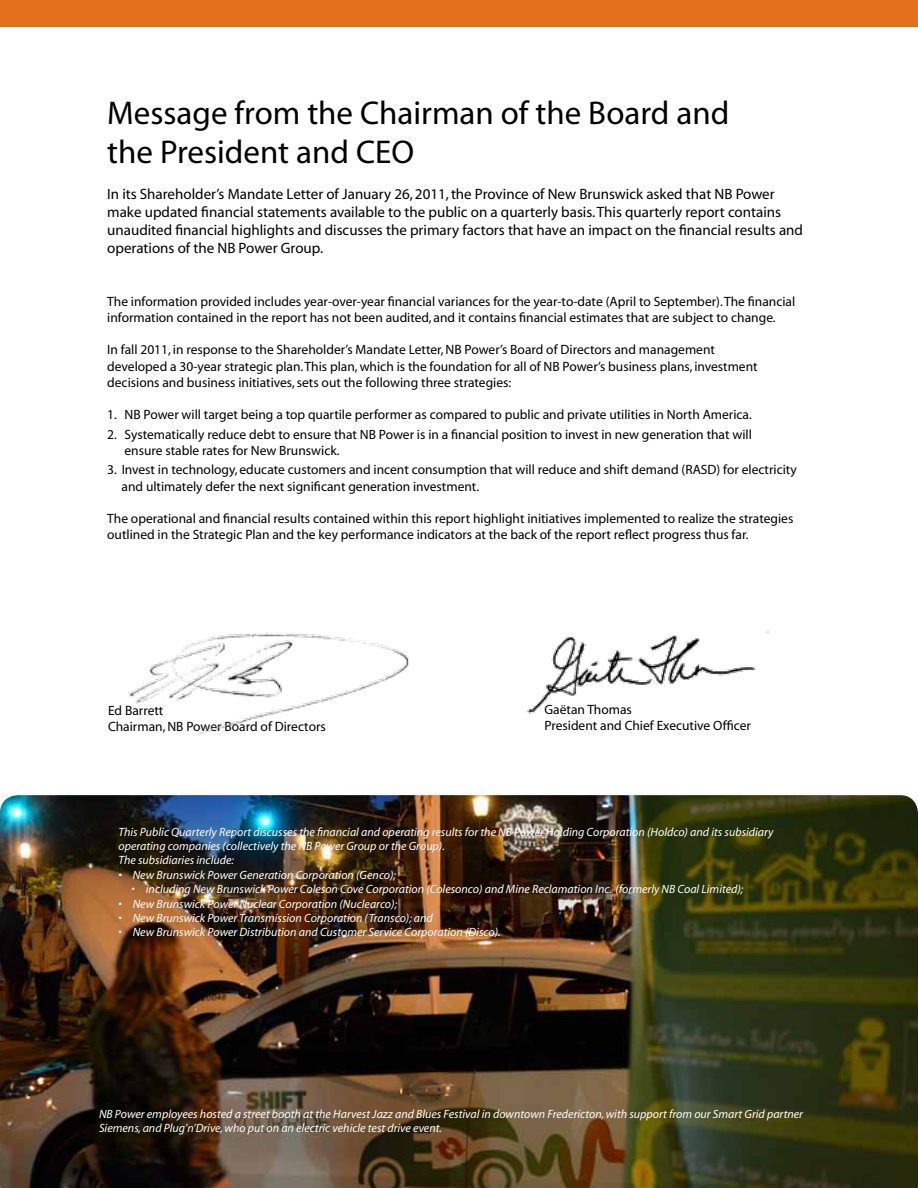
<style>
.page{position:relative;width:918px;height:1188px;background:#fff}
.page>*{position:absolute;margin:0;border:0;box-sizing:border-box;transform-origin:0 0}
.t1{font:33px/39.6px "Myriad";color:#000}
.t2{font:15px/18px "Myriad";color:#000}
.t3{font:13.5px/16.2px "Myriad";color:#000}
.t4{font:italic 12px/14.4px "Myriad";color:#fff}
</style>
<div class="page">
<img style="left:527px;top:630px;width:242px;height:84px">
<img style="left:128px;top:632px;width:281px;height:103px">
<div style="left:0;top:0;width:918px;height:27px;background:#e4701e"></div>
<img style="left:0;top:795px;width:918px;height:393px">
<h1 class="t1" style="left:107px;top:94px;width:624px">Message from the Chairman of the Board and the President and CEO</h1>
<p class="t2" style="left:107px;top:186px;width:697px">In its Shareholder’s Mandate Letter of January 26, 2011, the Province of New Brunswick asked that NB Power make updated financial statements available to the public on a quarterly basis. This quarterly report contains unaudited financial highlights and discusses the primary factors that have an impact on the financial results and operations of the NB Power Group.</p>
<p class="t3" style="left:107px;top:294px;width:690px">The information provided includes year-over-year financial variances for the year-to-date (April to September). The financial information contained in the report has not been audited, and it contains financial estimates that are subject to change.</p>
<p class="t3" style="left:107px;top:342px;width:652px">In fall 2011, in response to the Shareholder’s Mandate Letter, NB Power’s Board of Directors and management developed a 30-year strategic plan. This plan, which is the foundation for all of NB Power’s business plans, investment decisions and business initiatives, sets out the following three strategies:</p>
<p class="t3" style="left:107px;top:407px;width:646px">1. NB Power will target being a top quartile performer as compared to public and private utilities in North America.</p>
<p class="t3" style="left:124px;top:427px;width:629px;text-indent:-17px">2. Systematically reduce debt to ensure that NB Power is in a financial position to invest in new generation that will ensure stable rates for New Brunswick.</p>
<p class="t3" style="left:122px;top:462px;width:677px;text-indent:-14px">3. Invest in technology, educate customers and incent consumption that will reduce and shift demand (RASD) for electricity and ultimately defer the next significant generation investment.</p>
<p class="t3" style="left:107px;top:511px;width:688px">The operational and financial results contained within this report highlight initiatives implemented to realize the strategies outlined in the Strategic Plan and the key performance indicators at the back of the report reflect progress thus far.</p>
<p class="t3" style="left:108px;top:703px;width:219px">Ed Barrett<br>Chairman, NB Power Board of Directors</p>
<p class="t3" style="left:544px;top:702px;width:208px">Gaëtan Thomas<br>President and Chief Executive Officer</p>
<p class="t4" style="left:118px;top:825px;width:657px">This Public Quarterly Report discusses the financial and operating results for the NB Power Holding Corporation (Holdco) and its subsidiary operating companies (collectively the NB Power Group or the Group).<br>The subsidiaries include:</p>
<p class="t4" style="left:118px;top:868px;width:279px">• New Brunswick Power Generation Corporation (Genco);</p>
<p class="t4" style="left:132px;top:882px;width:613px">• including New Brunswick Power Coleson Cove Corporation (Colesonco) and Mine Reclamation Inc. (formerly NB Coal Limited);</p>
<p class="t4" style="left:118px;top:897px;width:280px">• New Brunswick Power Nuclear Corporation (Nuclearco);</p>
<p class="t4" style="left:118px;top:911px;width:316px">• New Brunswick Power Transmission Corporation (Transco); and</p>
<p class="t4" style="left:118px;top:926px;width:384px">• New Brunswick Power Distribution and Customer Service Corporation (Disco).</p>
<p class="t4" style="left:99px;top:1107px;width:706px">NB Power employees hosted a street booth at the Harvest Jazz and Blues Festival in downtown Fredericton, with support from our Smart Grid partner<br>Siemens, and Plug’n’Drive, who put on an electric vehicle test drive event.</p>
</div>
